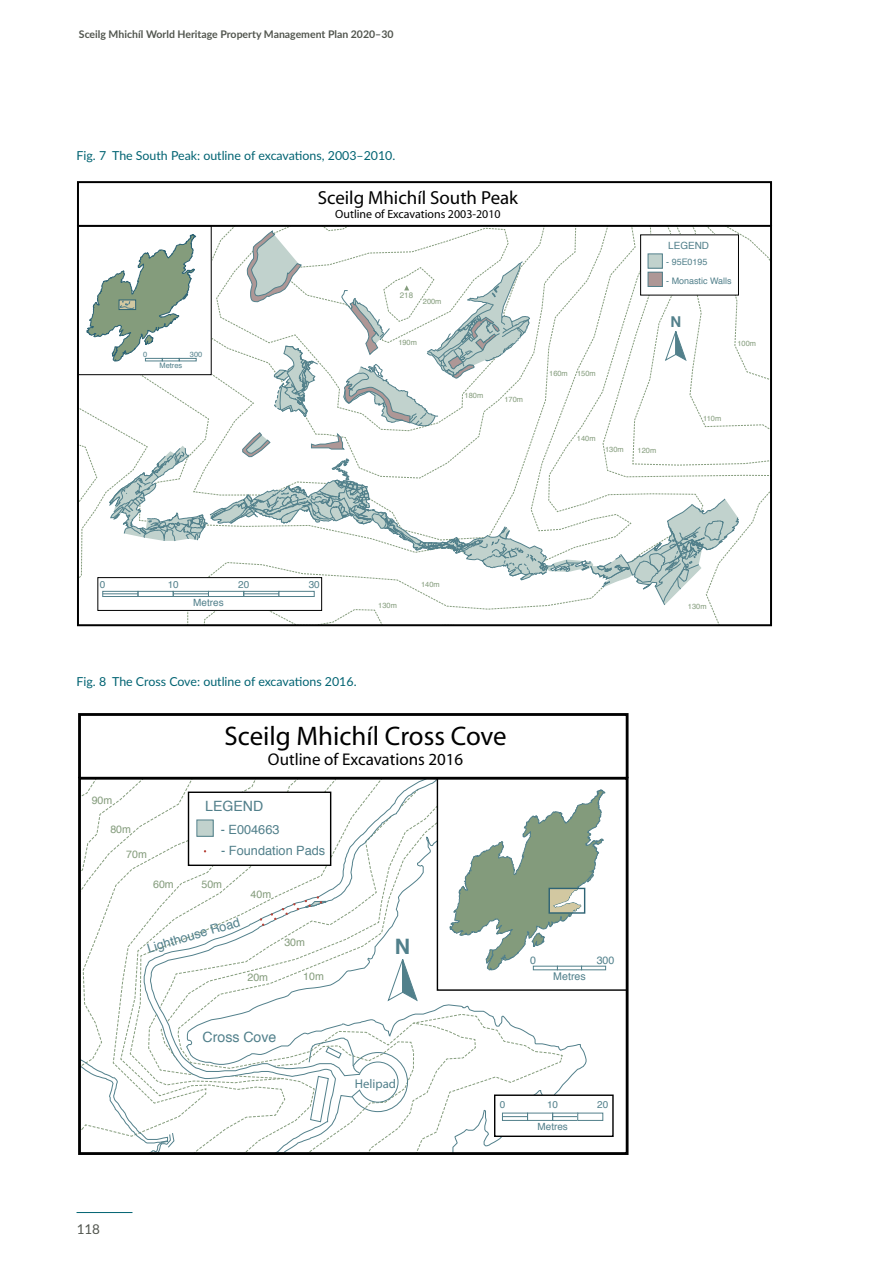
<style>
.page{position:relative;width:893px;height:1263px;background:#fff}
.page>*{position:absolute;margin:0;border:0;box-sizing:border-box;transform-origin:0 0}
.t1{font:26.85px "Myriad";color:#000}
.t2{font:700 21.3px "Helvetica";color:#51808b}
.t3{font:18.9px "Myriad";color:#000}
.t4{font:16.95px "Myriad";color:#000}
.t5{font:700 14.85px "Helvetica";color:#52808b}
.t6{font:14.1px "Helvetica";color:#51808b}
.t7{font:14.1px "Helvetica";color:#52808b}
.t8{font:13.5px "Lato";color:#52564f}
.t9{font:12.75px "Helvetica";color:#52808b}
.t10{font:12.75px "Helvetica";color:#51808b}
.t11{font:12.75px "Myriad Pro";color:#52808b}
.t12{font:12.3px "Lato";color:#006372}
.t13{font:12px "Myriad";color:#000}
.t14{font:10.65px "Helvetica";color:#849c7c}
.t15{font:10.65px "Helvetica";color:#51808b}
.t16{font:700 10.5px "Lato";color:#52564f}
.t17{font:9.9px "Helvetica";color:#52808b}
.t18{font:9px "Helvetica";color:#52808b}
.t19{font:7.95px "Helvetica";color:#849c7c}
.t20{font:7.5px "Helvetica";color:#849c7c}
.t21{font:7.5px "Helvetica";color:#52808b}
</style>
<div class="page">
<hr style="left:77px;top:1212px;width:55px;height:1px;background:#006372">
<div style="left:77px;top:181px;width:695px;height:46px;border:2px solid #000"></div>
<svg style="left:78px;top:225px;width:693px;height:401px"></svg>
<div style="left:581px;top:966px;width:25px;height:4px;border:1px solid #51808b"></div>
<svg style="left:79px;top:780px;width:526px;height:375px"></svg>
<div style="left:78px;top:713px;width:550px;height:67px;border:3px solid #000"></div>
<p class="t16" style="left:79px;top:28px;width:316px">Sceilg Mhichíl World Heritage Property Management Plan 2020–30</p>
<p class="t12" style="left:77px;top:148px;width:320px">Fig. 7 The South Peak: outline of excavations, 2003–2010.</p>
<p class="t21" style="left:143px;top:351px;width:6px">0</p>
<p class="t21" style="left:190px;top:351px;width:14px">300</p>
<p class="t21" style="left:159px;top:362px;width:24px">Metres</p>
<h3 class="t3" style="left:318px;top:190px;width:202px">Sceilg Mhichíl South Peak</h3>
<p class="t13" style="left:335px;top:210px;width:167px">Outline of Excavations 2003-2010</p>
<p class="t19" style="left:400px;top:292px;width:15px">218</p>
<p class="t20" style="left:423px;top:298px;width:20px">200m</p>
<p class="t20" style="left:398px;top:339px;width:20px">190m</p>
<p class="t20" style="left:465px;top:393px;width:20px">180m</p>
<p class="t20" style="left:504px;top:396px;width:20px">170m</p>
<p class="t20" style="left:549px;top:370px;width:48px">160m 150m</p>
<p class="t17" style="left:668px;top:242px;width:42px">LEGEND</p>
<p class="t18" style="left:666px;top:258px;width:43px">- 95E0195</p>
<p class="t18" style="left:666px;top:277px;width:67px">- Monastic Walls</p>
<p class="t5" style="left:670px;top:316px;width:12px">N</p>
<p class="t20" style="left:737px;top:341px;width:20px">100m</p>
<p class="t20" style="left:577px;top:435px;width:20px">140m</p>
<p class="t20" style="left:605px;top:446px;width:20px">130m</p>
<p class="t20" style="left:638px;top:447px;width:20px">120m</p>
<p class="t20" style="left:703px;top:415px;width:20px">110m</p>
<p class="t17" style="left:100px;top:580px;width:7px">0</p>
<p class="t17" style="left:168px;top:580px;width:13px">10</p>
<p class="t17" style="left:238px;top:580px;width:13px">20</p>
<p class="t17" style="left:309px;top:580px;width:13px">30</p>
<p class="t17" style="left:193px;top:599px;width:32px">Metres</p>
<p class="t20" style="left:421px;top:581px;width:20px">140m</p>
<p class="t20" style="left:378px;top:603px;width:20px">130m</p>
<p class="t20" style="left:688px;top:603px;width:20px">130m</p>
<p class="t12" style="left:77px;top:675px;width:282px">Fig. 8 The Cross Cove: outline of excavations 2016.</p>
<p class="t14" style="left:92px;top:796px;width:22px">90m</p>
<p class="t14" style="left:110px;top:824px;width:22px">80m</p>
<p class="t14" style="left:126px;top:850px;width:22px">70m</p>
<h1 class="t1" style="left:225px;top:725px;width:284px">Sceilg Mhichíl Cross Cove</h1>
<h3 class="t4" style="left:268px;top:753px;width:197px">Outline of Excavations 2016</h3>
<p class="t7" style="left:205px;top:800px;width:60px">LEGEND</p>
<p class="t9" style="left:221px;top:845px;width:106px">- Foundation Pads</p>
<p class="t9" style="left:221px;top:824px;width:60px">- E004663</p>
<p class="t14" style="left:153px;top:879px;width:22px">60m</p>
<p class="t14" style="left:201px;top:880px;width:22px">50m</p>
<p class="t10" style="left:146px;top:944px;width:98px;rotate:-17deg">Lighthouse Road</p>
<p class="t14" style="left:251px;top:890px;width:22px">40m</p>
<p class="t14" style="left:284px;top:938px;width:22px">30m</p>
<p class="t14" style="left:247px;top:972px;width:22px">20m</p>
<p class="t14" style="left:303px;top:972px;width:22px">10m</p>
<p class="t6" style="left:203px;top:1031px;width:75px">Cross Cove</p>
<h2 class="t2" style="left:395px;top:937px;width:17px">N</h2>
<p class="t11" style="left:355px;top:1079px;width:43px">Helipad</p>
<p class="t8" style="left:77px;top:1221px;width:25px">118</p>
<p class="t15" style="left:530px;top:956px;width:7px">0</p>
<p class="t15" style="left:597px;top:956px;width:19px">300</p>
<p class="t15" style="left:553px;top:972px;width:34px">Metres</p>
<p class="t17" style="left:500px;top:1101px;width:7px">0</p>
<p class="t17" style="left:547px;top:1101px;width:13px">10</p>
<p class="t17" style="left:597px;top:1101px;width:13px">20</p>
<p class="t17" style="left:538px;top:1123px;width:32px">Metres</p>
</div>
